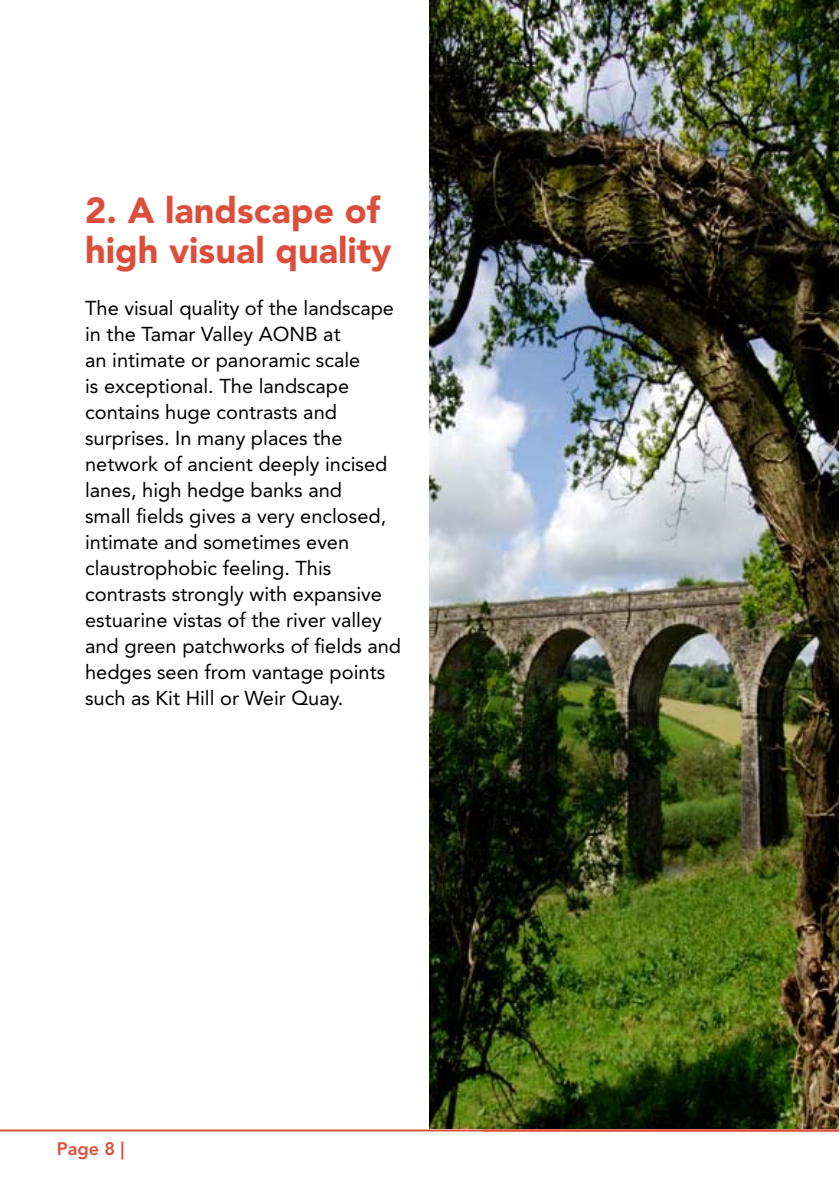
<style>
.page{position:relative;width:840px;height:1191px;background:#fff}
.page>*{position:absolute;margin:0;border:0;box-sizing:border-box;transform-origin:0 0}
.t1{font:900 36px/40px "Avenir LT";color:#dc4d3a}
.t2{font:20px/26px "Avenir LT";color:#000}
.t3{font:800 18px "Avenir LT";color:#dc4d3a}
</style>
<div class="page">
<hr style="left:0;top:1129px;width:838px;height:2px;background:#dc4d3a">
<img style="left:429px;top:1px;width:409px;height:1127px">
<h1 class="t1" style="left:85px;top:190px;width:308px">2. A landscape of high visual quality</h1>
<p class="t2" style="left:85px;top:295px;width:317px">The visual quality of the landscape in the Tamar Valley AONB at<br>an intimate or panoramic scale<br>is exceptional. The landscape contains huge contrasts and surprises. In many places the network of ancient deeply incised lanes, high hedge banks and<br>small fields gives a very enclosed, intimate and sometimes even claustrophobic feeling. This contrasts strongly with expansive estuarine vistas of the river valley and green patchworks of fields and hedges seen from vantage points such as Kit Hill or Weir Quay.</p>
<p class="t3" style="left:57px;top:1137px;width:69px">Page 8 |</p>
</div>
